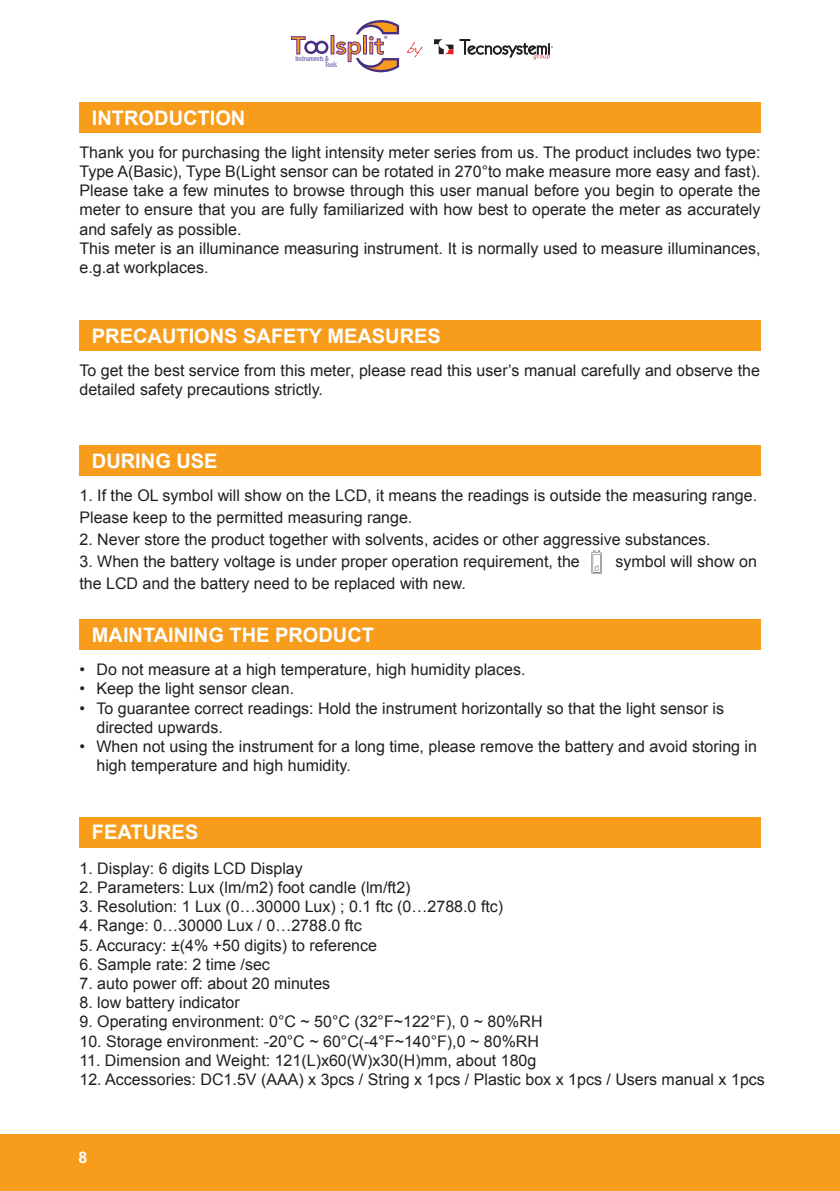
<style>
.page{position:relative;width:840px;height:1191px;background:#fff}
.page>*{position:absolute;margin:0;border:0;box-sizing:border-box;transform-origin:0 0}
.t1{font:700 20px "Arial";color:#fff}
.t2{font:16px/19.2px "Arial";color:#231f20}
.t3{font:700 16px "Arial";color:#fff}
.t4{font:condensed 7.6px/6.2px "Myriad Pro";color:#554197}
</style>
<div class="page">
<hr style="left:839px;top:1134px;width:1px;height:57px;background:#f89c1c">
<div style="left:0;top:1134px;width:839px;height:57px;background:#f89c1c"></div>
<svg style="left:434px;top:39px;width:19px;height:15px"></svg>
<svg style="left:459px;top:39px;width:93px;height:21px"></svg>
<svg style="left:406px;top:42px;width:16px;height:15px"></svg>
<svg style="left:291px;top:36px;width:38px;height:19px"></svg>
<svg style="left:335px;top:20px;width:64px;height:52px"></svg>
<div style="left:79px;top:102px;width:681px;height:31px;background:#f89c1c"></div>
<div style="left:79px;top:320px;width:681px;height:31px;background:#f89c1c"></div>
<div style="left:79px;top:445px;width:681px;height:31px;background:#f89c1c"></div>
<img style="left:591px;top:550px;width:11px;height:24px">
<div style="left:79px;top:619px;width:681px;height:31px;background:#f89c1c"></div>
<div style="left:79px;top:816px;width:681px;height:31px;background:#f89c1c"></div>
<p class="t4" style="left:325px;top:55px;width:13px;text-indent:-30px">Instruments &amp;<br>Tools</p>
<p class="t1" style="left:92px;top:105px;width:155px">INTRODUCTION</p>
<p class="t2" style="left:79px;top:143px;width:682px">Thank you for purchasing the light intensity meter series from us. The product includes two type:<br>Type A(Basic), Type B(Light sensor can be rotated in 270°to make measure more easy and fast).<br>Please take a few minutes to browse through this user manual before you begin to operate the meter to ensure that you are fully familiarized with how best to operate the meter as accurately and safely as possible.<br>This meter is an illuminance measuring instrument. It is normally used to measure illuminances, e.g.at workplaces.</p>
<p class="t1" style="left:92px;top:323px;width:350px">PRECAUTIONS SAFETY MEASURES</p>
<p class="t2" style="left:79px;top:361px;width:681px">To get the best service from this meter, please read this user’s manual carefully and observe the detailed safety precautions strictly.</p>
<p class="t1" style="left:92px;top:447px;width:127px">DURING USE</p>
<p class="t2" style="left:79px;top:484px;width:679px;line-height:22px">1. If the OL symbol will show on the LCD, it means the readings is outside the measuring range.<br>Please keep to the permitted measuring range.</p>
<p class="t2" style="left:79px;top:530px;width:632px">2. Never store the product together with solvents, acides or other aggressive substances.</p>
<p class="t2" style="left:79px;top:552px;width:501px">3. When the battery voltage is under proper operation requirement, the</p>
<p class="t2" style="left:615px;top:552px;width:143px">symbol will show on</p>
<p class="t2" style="left:79px;top:574px;width:388px">the LCD and the battery need to be replaced with new.</p>
<p class="t1" style="left:92px;top:622px;width:283px">MAINTAINING THE PRODUCT</p>
<p class="t2" style="left:79px;top:660px;width:447px">• Do not measure at a high temperature, high humidity places.</p>
<p class="t2" style="left:79px;top:679px;width:216px">• Keep the light sensor clean.</p>
<p class="t2" style="left:96px;top:698px;width:628px;text-indent:-17px">• To guarantee correct readings: Hold the instrument horizontally so that the light sensor is directed upwards.</p>
<p class="t2" style="left:96px;top:737px;width:661px;text-indent:-17px">• When not using the instrument for a long time, please remove the battery and avoid storing in high temperature and high humidity.</p>
<p class="t1" style="left:92px;top:819px;width:108px">FEATURES</p>
<p class="t2" style="left:79px;top:858px;width:225px">1. Display: 6 digits LCD Display</p>
<p class="t2" style="left:79px;top:878px;width:332px">2. Parameters: Lux (lm/m2) foot candle (lm/ft2)</p>
<p class="t2" style="left:79px;top:897px;width:425px">3. Resolution: 1 Lux (0…30000 Lux) ; 0.1 ftc (0…2788.0 ftc)</p>
<p class="t2" style="left:79px;top:916px;width:283px">4. Range: 0…30000 Lux / 0…2788.0 ftc</p>
<p class="t2" style="left:79px;top:935px;width:299px">5. Accuracy: ±(4% +50 digits) to reference</p>
<p class="t2" style="left:79px;top:954px;width:192px">6. Sample rate: 2 time /sec</p>
<p class="t2" style="left:79px;top:974px;width:252px">7. auto power off: about 20 minutes</p>
<p class="t2" style="left:79px;top:993px;width:162px">8. low battery indicator</p>
<p class="t2" style="left:79px;top:1012px;width:464px">9. Operating environment: 0°C ~ 50°C (32°F~122°F), 0 ~ 80%RH</p>
<p class="t2" style="left:79px;top:1031px;width:461px">10. Storage environment: -20°C ~ 60°C(-4°F~140°F),0 ~ 80%RH</p>
<p class="t2" style="left:79px;top:1050px;width:458px">11. Dimension and Weight: 121(L)x60(W)x30(H)mm, about 180g</p>
<p class="t2" style="left:79px;top:1070px;width:686px">12. Accessories: DC1.5V (AAA) x 3pcs / String x 1pcs / Plastic box x 1pcs / Users manual x 1pcs</p>
<p class="t3" style="left:79px;top:1146px;width:10px">8</p>
</div>
